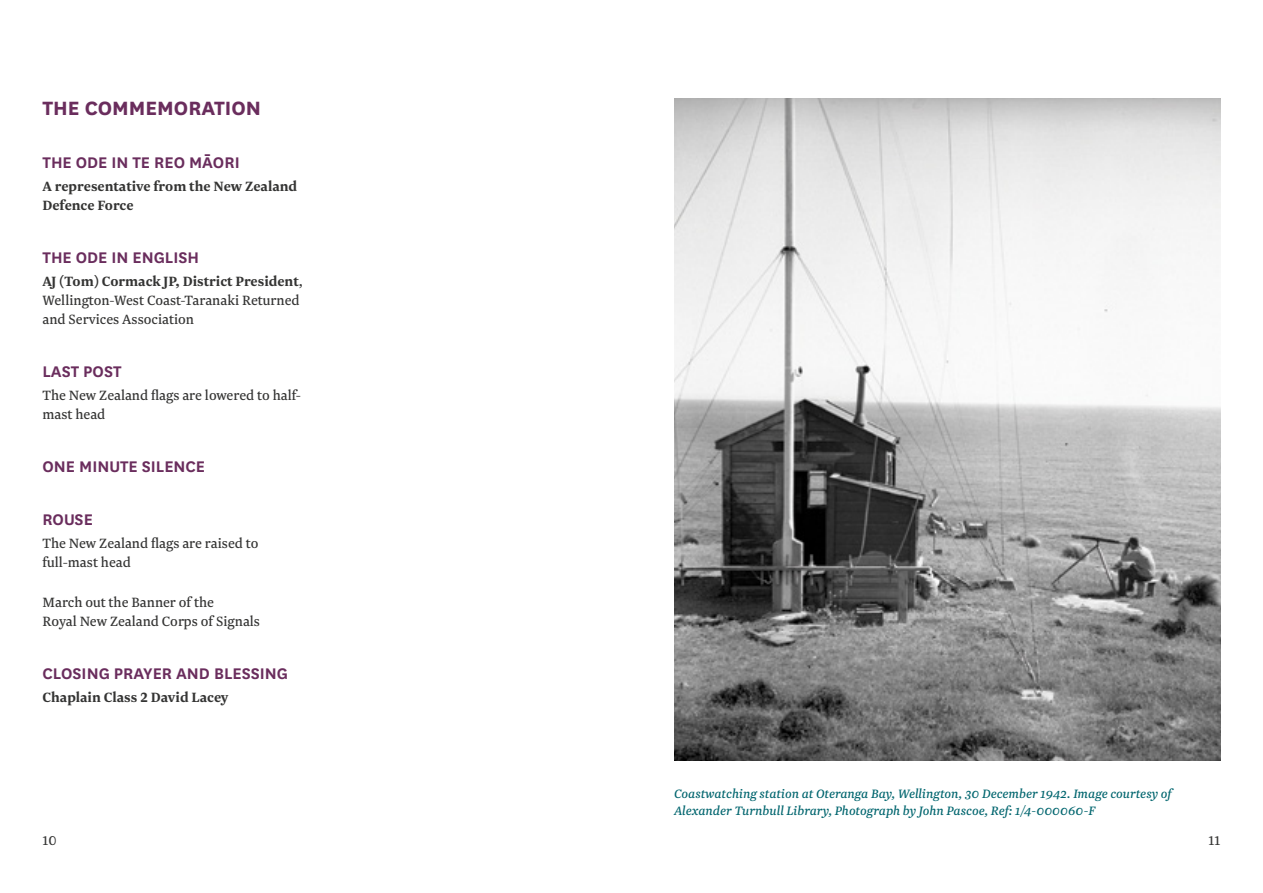
<style>
.page{position:relative;width:1263px;height:893px;background:#fff}
.page>*{position:absolute;margin:0;border:0;box-sizing:border-box;transform-origin:0 0}
.OOS_-_H2{font:700 22.5px "National";color:#6a2d5d}
.OOS_-_H3__CAPS{font:600 18px "National";color:#6a2d5d}
.OOS_-_H3__SPACE-AFTE{font:600 18px "National";color:#6a2d5d}
.OOS_-_P{font:15.75px/18.9px "Newzald";color:#343433}
.OOS_-_P-2{font:700 15.75px/18.9px "Newzald";color:#343433}
.t1{font:15px "Newzald";color:#343433}
.t2{font:italic 14.25px/17.1px "Newzald";color:#00656e}
.s1{font-weight:700}
</style>
<div class="page">
<img style="left:674px;top:98px;width:546px;height:662px">
<h2 class="OOS_-_H2" style="left:43px;top:92px;width:220px">THE COMMEMORATION</h2>
<p class="OOS_-_H3__CAPS" style="left:43px;top:150px;width:199px">THE ODE IN TE REO MĀORI</p>
<p class="OOS_-_P-2" style="left:43px;top:176px;width:256px">A representative from the New Zealand<br>Defence Force</p>
<p class="OOS_-_H3__CAPS" style="left:43px;top:245px;width:158px">THE ODE IN ENGLISH</p>
<p class="OOS_-_P" style="left:43px;top:272px;width:262px"><span class="s1">AJ (Tom) Cormack JP, District President</span>,<br>Wellington-West Coast-Taranaki Returned and Services Association</p>
<p class="OOS_-_H3__CAPS" style="left:43px;top:359px;width:81px">LAST POST</p>
<p class="OOS_-_P" style="left:43px;top:385px;width:260px">The New Zealand flags are lowered to half&shy;mast head</p>
<p class="OOS_-_H3__SPACE-AFTE" style="left:43px;top:454px;width:164px">ONE MINUTE SILENCE</p>
<p class="OOS_-_H3__CAPS" style="left:43px;top:507px;width:52px">ROUSE</p>
<p class="OOS_-_P" style="left:43px;top:533px;width:217px">The New Zealand flags are raised to full-mast head</p>
<p class="OOS_-_P" style="left:43px;top:592px;width:219px">March out the Banner of the<br>Royal New Zealand Corps of Signals</p>
<p class="OOS_-_H3__CAPS" style="left:43px;top:661px;width:247px">CLOSING PRAYER AND BLESSING</p>
<p class="OOS_-_P-2" style="left:43px;top:687px;width:188px">Chaplain Class 2 David Lacey</p>
<p class="t2" style="left:674px;top:785px;width:499px">Coastwatching station at Oteranga Bay, Wellington, 30 December 1942. Image courtesy of<br>Alexander Turnbull Library, Photograph by John Pascoe, Ref: 1/4-000060-F</p>
<p class="t1" style="left:43px;top:832px;width:16px">10</p>
<p class="t1" style="left:1208px;top:832px;width:13px">11</p>
</div>
